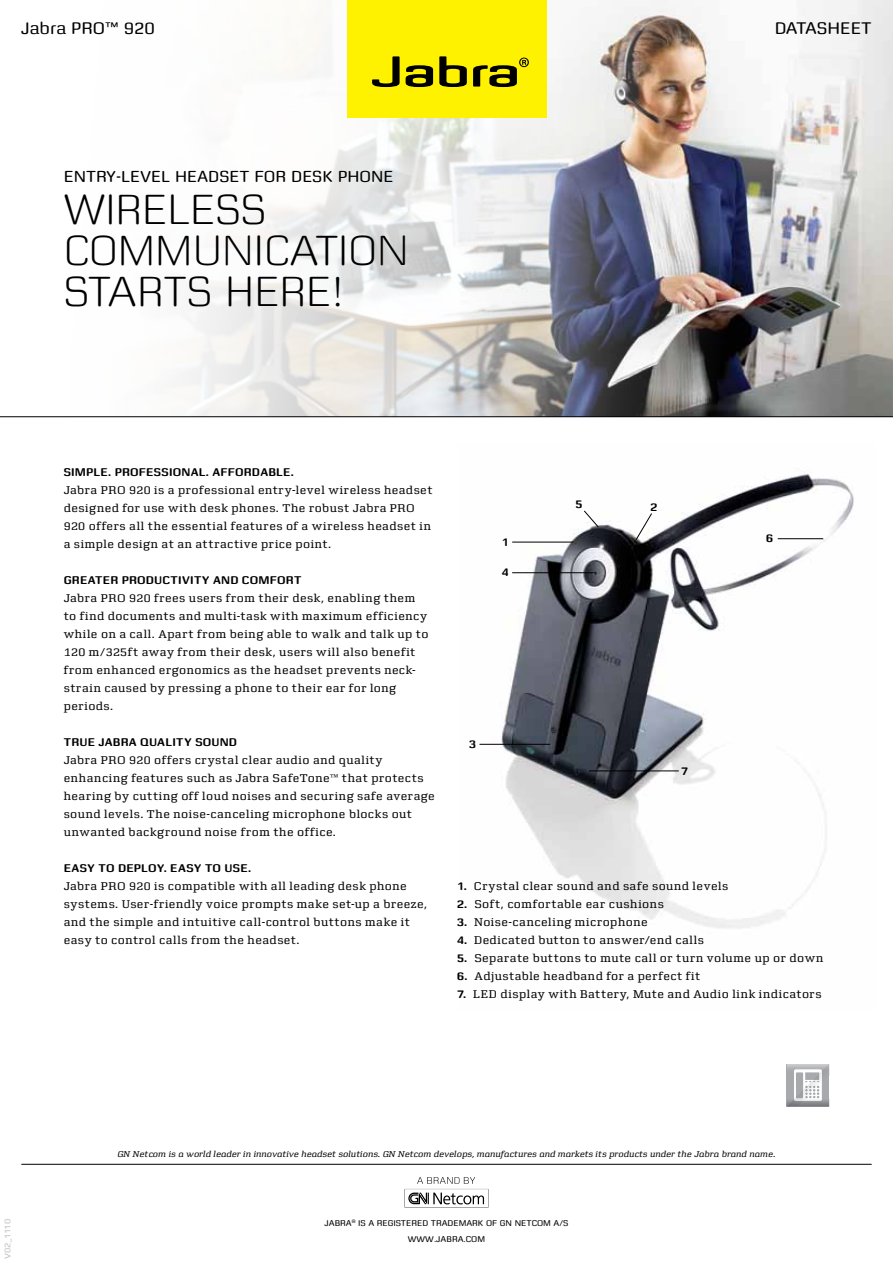
<style>
.page{position:relative;width:893px;height:1263px;background:#fff}
.page>*{position:absolute;margin:0;border:0;box-sizing:border-box;transform-origin:0 0}
.t1{font:300 45px/40.7px "Zetta Round";color:#000}
.t2{font:18px "Zetta Round";color:#000}
.t3{font:17.1px "Zetta Round";color:#000}
.t4{font:12px/18px "Zetta Serif";letter-spacing:.04em;color:#000}
.t5{font:700 12px "Zetta Round";letter-spacing:.02em;color:#000}
.t6{font:italic 9px "Zetta Serif";letter-spacing:-.005em;color:#000}
.t7{font:9px/16.5px "Zetta Round";color:#000;text-align:center}
.t8{font:9px "Zetta Round";letter-spacing:-.025em;color:#bcbec0}
.s1{font-family:"Zetta Round";font-weight:700}
</style>
<div class="page">
<img style="left:479px;top:472px;width:375px;height:456px">
<img style="left:760px;top:0;width:133px;height:416px">
<img style="left:180px;top:0;width:580px;height:416px">
<hr style="left:0;top:416px;width:893px;height:1px;background:#000">
<div style="left:347px;top:0;width:199px;height:118px;background:#fff200"></div>
<svg style="left:372px;top:56px;width:28px;height:31px"></svg>
<svg style="left:406px;top:65px;width:27px;height:22px"></svg>
<svg style="left:439px;top:56px;width:28px;height:31px"></svg>
<svg style="left:473px;top:58px;width:56px;height:29px"></svg>
<hr style="left:22px;top:1164px;width:849px;height:1px;background:#000">
<svg style="left:404px;top:1177px;width:85px;height:31px"></svg>
<svg style="left:787px;top:1064px;width:42px;height:43px"></svg>
<hr style="left:512px;top:542px;width:61px;height:1px;background:#000">
<hr style="left:778px;top:538px;width:45px;height:1px;background:#000">
<hr style="left:589px;top:771px;width:90px;height:1px;background:#000">
<hr style="left:512px;top:572px;width:82px;height:1px;background:#000">
<svg style="left:636px;top:513px;width:16px;height:27px"></svg>
<hr style="left:479px;top:744px;width:71px;height:1px;background:#000">
<svg style="left:584px;top:510px;width:15px;height:17px"></svg>
<h2 class="t2" style="left:21px;top:18px;width:135px">JABRA PRO™ 920</h2>
<h3 class="t3" style="left:64px;top:167px;width:123px">ENTRY-LEVEL HEA</h3>
<h3 class="t3" style="left:208px;top:167px;width:22px">DSET</h3>
<h3 class="t3" style="left:254px;top:167px;width:11px">FOR</h3>
<h3 class="t3" style="left:291px;top:167px;width:22px">DESK</h3>
<h3 class="t3" style="left:338px;top:167px;width:55px">PHONE</h3>
<h1 class="t1" style="left:64px;top:191px;width:346px">WIRELESS<br>COMMUNICATION<br>STARTS HERE!</h1>
<h2 class="t2" style="left:775px;top:18px;width:99px">DATASHEET</h2>
<p class="t5" style="left:64px;top:466px;width:232px">SIMPLE. PROFESSIONAL. AFFORDABLE.</p>
<p class="t4" style="left:64px;top:481px;width:370px">Jabra PRO 920 is a professional entry-level wireless headset designed for use with desk phones. The robust Jabra PRO 920 offers all the essential features of a wireless headset in a simple design at an attractive price point.</p>
<p class="t5" style="left:64px;top:574px;width:239px">GREATER PRODUCTIVITY AND COMFORT</p>
<p class="t4" style="left:64px;top:589px;width:366px">Jabra PRO 920 frees users from their desk, enabling them to find documents and multi-task with maximum efficiency while on a call. Apart from being able to walk and talk up to 120 m/325ft away from their desk, users will also benefit from enhanced ergonomics as the headset prevents neck&shy;strain caused by pressing a phone to their ear for long periods.</p>
<p class="t5" style="left:64px;top:736px;width:175px">TRUE JABRA QUALITY SOUND</p>
<p class="t4" style="left:64px;top:751px;width:373px">Jabra PRO 920 offers crystal clear audio and quality enhancing features such as Jabra SafeTone™ that protects hearing by cutting off loud noises and securing safe average sound levels. The noise-canceling microphone blocks out unwanted background noise from the office.</p>
<p class="t5" style="left:64px;top:862px;width:63px">EASY TO DEPLOY</p>
<p class="t5" style="left:164px;top:862px;width:89px">. EASY TO USE.</p>
<p class="t4" style="left:64px;top:877px;width:365px">Jabra PRO 920 is compatible with all leading desk phone systems. User-friendly voice prompts make set-up a breeze, and the simple and intuitive call-control buttons make it easy to control calls from the headset.</p>
<p class="t4" style="left:457px;top:878px;width:273px"><span class="s1">1.</span> Crystal clear sound and safe sound levels</p>
<p class="t5" style="left:575px;top:497px;width:8px">5</p>
<p class="t5" style="left:651px;top:500px;width:8px">2</p>
<p class="t5" style="left:502px;top:535px;width:8px">1</p>
<p class="t5" style="left:766px;top:532px;width:8px">6</p>
<p class="t5" style="left:502px;top:566px;width:8px">4</p>
<p class="t5" style="left:469px;top:738px;width:8px">3</p>
<p class="t5" style="left:681px;top:764px;width:8px">7</p>
<p class="t4" style="left:457px;top:896px;width:208px"><span class="s1">2.</span> Soft, comfortable ear cushions</p>
<p class="t4" style="left:457px;top:914px;width:192px"><span class="s1">3.</span> Noise-canceling microphone</p>
<p class="t4" style="left:457px;top:932px;width:248px"><span class="s1">4.</span> Dedicated button to answer/end calls</p>
<p class="t4" style="left:457px;top:950px;width:368px"><span class="s1">5.</span> Separate buttons to mute call or turn volume up or down</p>
<p class="t4" style="left:457px;top:968px;width:245px"><span class="s1">6.</span> Adjustable headband for a perfect fit</p>
<p class="t4" style="left:457px;top:986px;width:366px"><span class="s1">7.</span> LED display with Battery, Mute and Audio link indicators</p>
<p class="t8" style="left:3px;top:1259px;width:41px;rotate:-90deg">V02_1110</p>
<p class="t6" style="left:118px;top:1149px;width:659px">GN Netcom is a world leader in innovative headset solutions. GN Netcom develops, manufactures and markets its products under the Jabra brand name.</p>
<p class="t7" style="left:324px;top:1215px;width:244px">JABRA<sup>®</sup> IS A REGISTERED TRADEMARK OF GN NETCOM A/S<br>WWW.JABRA.COM</p>
</div>
